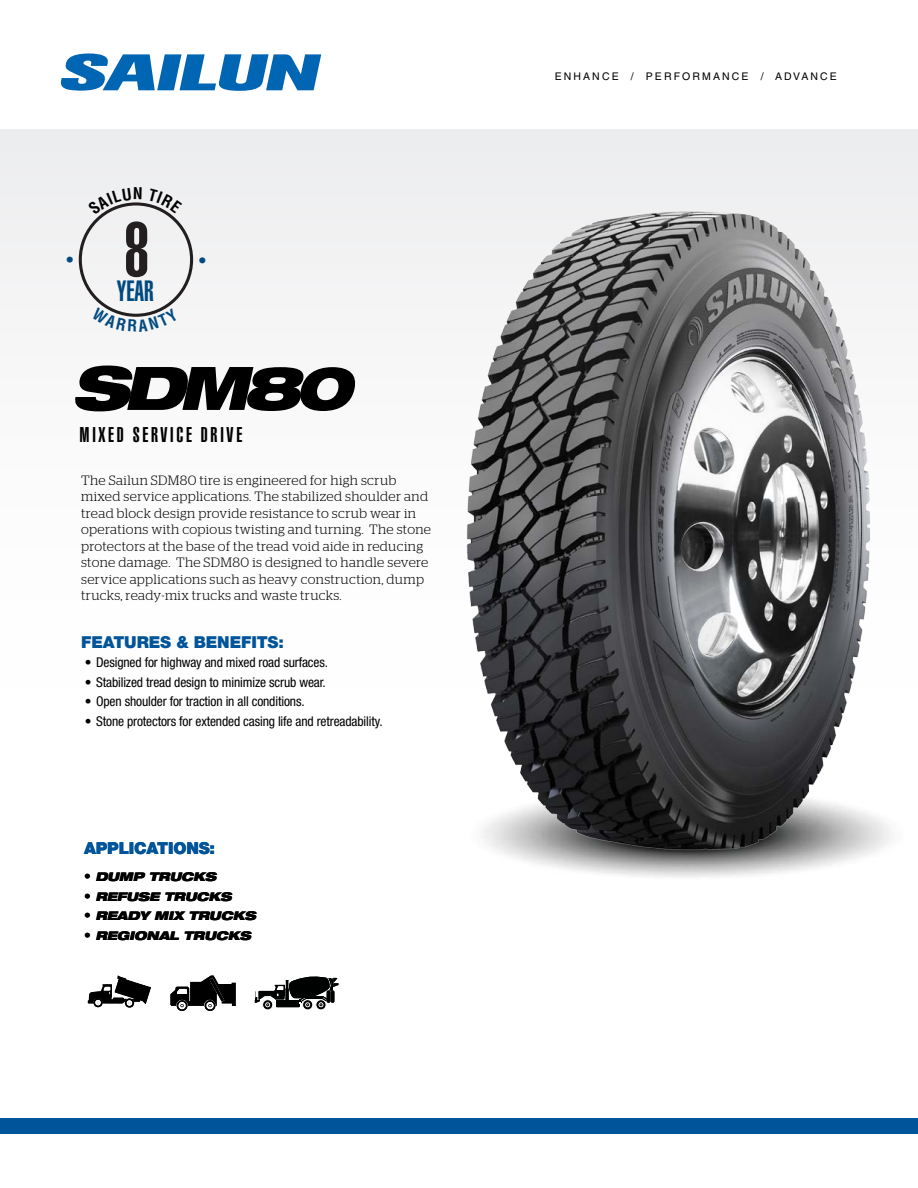
<style>
.page{position:relative;width:918px;height:1188px;background:#fff}
.page>*{position:absolute;margin:0;border:0;box-sizing:border-box;transform-origin:0 0}
.t1{font:76.5px "Helvetica LT Std Ultra Comp";color:#231f20}
.t2{font:italic 900 expanded 60.15px "Helvetica Neue LT Std";letter-spacing:-.1em;color:#000}
.t3{font:28.8px "Helvetica LT Std Ultra Comp";color:#004a80}
.t4{font:21px "Helvetica LT Std Ultra Comp";letter-spacing:.13em;color:#000}
.t5{font:900 16.5px "Helvetica Neue LT Std";letter-spacing:-.01em;color:#00549a}
.t6{font:700 condensed 16.05px "Helvetica LT Std";color:#004a80}
.t7{font:300 13.5px/16.5px "Stag";letter-spacing:.025em;color:#000}
.t8{font:condensed 13.5px "Helvetica Neue LT Std";letter-spacing:-.01em;color:#000}
.t9{font:italic 900 expanded 12px "Helvetica Neue LT Std";letter-spacing:-.01em;color:#000}
.t10{font:10.5px "Helvetica LT Std";letter-spacing:.2em;color:#000}
.s1{font-family:"Helvetica LT Std";font-weight:300;font-style:normal;font-stretch:normal;font-size:13.5px}
</style>
<div class="page">
<div style="left:0;top:129px;width:918px;height:592px;background:#f8f8f8"></div>
<div style="left:0;top:1118px;width:918px;height:15px;background:#00549a"></div>
<svg style="left:60px;top:53px;width:261px;height:38px"></svg>
<img style="left:467px;top:211px;width:434px;height:658px">
<svg style="left:88px;top:976px;width:63px;height:32px"></svg>
<div style="left:303px;top:1000px;width:10px;height:10px;border:1px solid #fff;border-radius:50%"></div>
<div style="left:263px;top:1000px;width:10px;height:10px;border:1px solid #fff;border-radius:50%"></div>
<div style="left:316px;top:1000px;width:10px;height:10px;border:1px solid #fff;border-radius:50%"></div>
<svg style="left:255px;top:977px;width:83px;height:31px"></svg>
<svg style="left:170px;top:976px;width:66px;height:35px"></svg>
<svg style="left:104px;top:307px;width:64px;height:10px"></svg>
<svg style="left:100px;top:202px;width:42px;height:13px"></svg>
<svg style="left:148px;top:203px;width:21px;height:10px"></svg>
<h1 class="t1" style="left:124px;top:206px;width:27px">8</h1>
<h3 class="t3" style="left:117px;top:274px;width:38px">YEAR</h3>
<p class="t6" style="left:213px;top:257px;width:8px;rotate:90deg">•</p>
<h2 class="t2" style="left:71px;top:349px;width:283px">SDM80</h2>
<h3 class="t4" style="left:80px;top:423px;width:164px">MIXED SERVICE DRIVE</h3>
<p class="t7" style="left:81px;top:472px;width:351px">The Sailun SDM80 tire is engineered for high scrub mixed service applications. The stabilized shoulder and tread block design provide resistance to scrub wear in operations with copious twisting and turning. The stone protectors at the base of the tread void aide in reducing stone damage. The SDM80 is designed to handle severe service applications such as heavy construction, dump trucks, ready-mix trucks and waste trucks.</p>
<p class="t5" style="left:81px;top:632px;width:204px">FEATURES &amp; BENEFITS:</p>
<p class="t8" style="left:85px;top:655px;width:245px">• Designed for highway and mixed road surfaces.</p>
<p class="t8" style="left:85px;top:674px;width:242px">• Stabilized tread design to minimize scrub wear.</p>
<p class="t8" style="left:85px;top:694px;width:221px">• Open shoulder for traction in all conditions.</p>
<p class="t8" style="left:85px;top:713px;width:299px">• Stone protectors for extended casing life and retreadability.</p>
<p class="t5" style="left:84px;top:838px;width:133px">APPLICATIONS:</p>
<p class="t9" style="left:84px;top:869px;width:134px"><span class="s1">•</span> DUMP TRUCKS</p>
<p class="t9" style="left:84px;top:889px;width:150px"><span class="s1">•</span> REFUSE TRUCKS</p>
<p class="t9" style="left:84px;top:908px;width:174px"><span class="s1">•</span> READY MIX TRUCKS</p>
<p class="t9" style="left:84px;top:928px;width:169px"><span class="s1">•</span> REGIONAL TRUCKS</p>
<p class="t10" style="left:555px;top:70px;width:64px">ENHANCE</p>
<p class="t10" style="left:631px;top:70px;width:118px">/ PE RFORMANCE</p>
<p class="t10" style="left:761px;top:70px;width:76px">/ ADVANCE</p>
</div>
